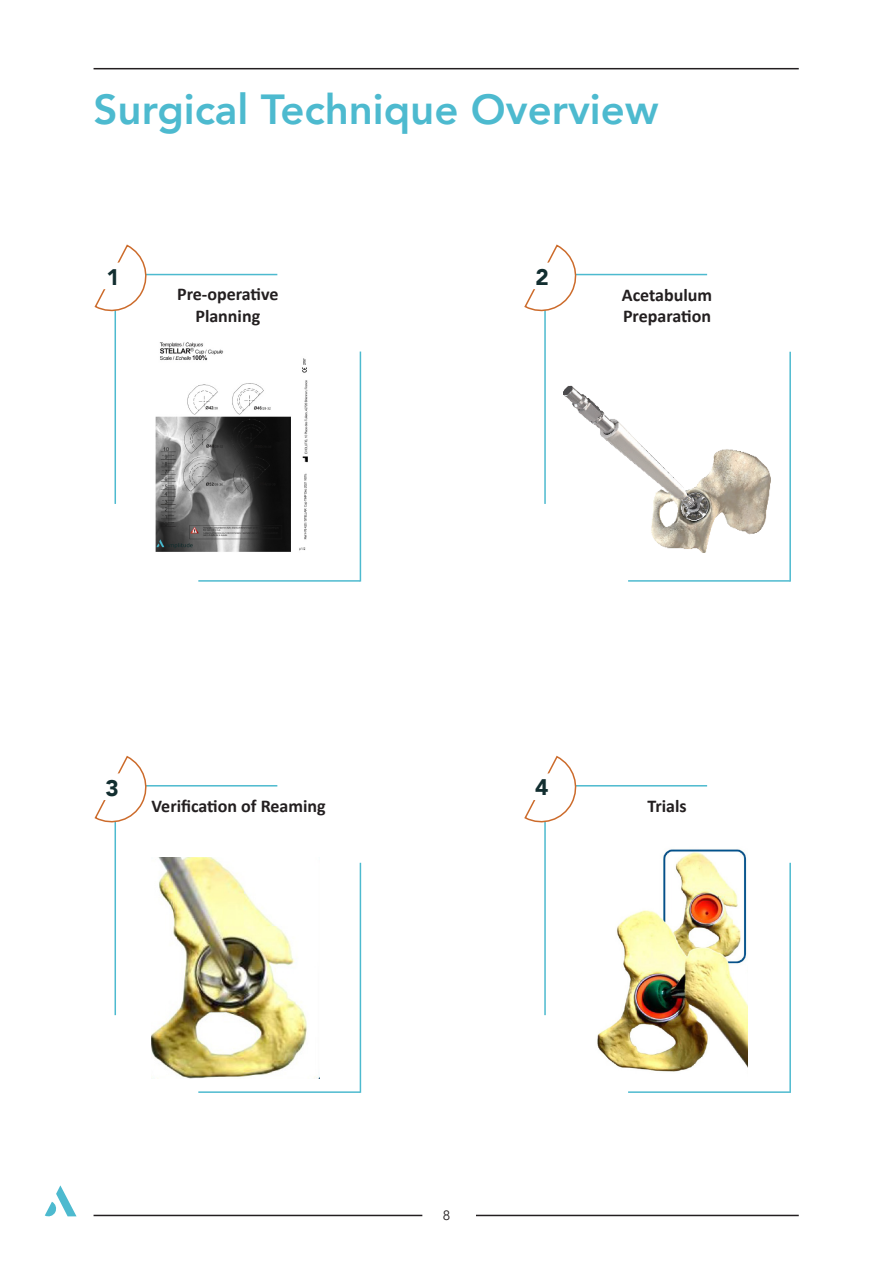
<style>
.page{position:relative;width:893px;height:1263px;background:#fff}
.page>*{position:absolute;margin:0;border:0;box-sizing:border-box;transform-origin:0 0}
.Titre_Surgical_Technique{font:800 42px "Avenir";color:#4dbacf}
.t1{font:900 22.5px "Avenir";color:#122e30}
.t2{font:700 18px/21.6px "Calibri";color:#231f20;text-align:center}
.t3{font:13.5px "Avenir";color:#231f20}
</style>
<div class="page">
<hr style="left:116px;top:274px;width:161px;height:1px;background:#4dbacf">
<hr style="left:115px;top:276px;width:1px;height:228px;background:#4dbacf">
<svg style="left:94px;top:244px;width:59px;height:71px"></svg>
<div style="left:99px;top:263px;width:27px;height:26px;background:#fff"></div>
<hr style="left:198px;top:580px;width:162px;height:2px;background:#4dbacf">
<hr style="left:360px;top:351px;width:1px;height:230px;background:#4dbacf">
<hr style="left:545px;top:274px;width:162px;height:1px;background:#4dbacf">
<hr style="left:544px;top:276px;width:2px;height:228px;background:#4dbacf">
<svg style="left:523px;top:244px;width:59px;height:71px"></svg>
<div style="left:528px;top:263px;width:28px;height:26px;background:#fff"></div>
<hr style="left:628px;top:580px;width:162px;height:2px;background:#4dbacf">
<hr style="left:789px;top:352px;width:2px;height:230px;background:#4dbacf">
<hr style="left:116px;top:785px;width:161px;height:1px;background:#4dbacf">
<hr style="left:115px;top:787px;width:1px;height:228px;background:#4dbacf">
<svg style="left:94px;top:756px;width:59px;height:70px"></svg>
<div style="left:99px;top:773px;width:28px;height:27px;background:#fff"></div>
<hr style="left:198px;top:1091px;width:162px;height:2px;background:#4dbacf">
<hr style="left:360px;top:863px;width:1px;height:230px;background:#4dbacf">
<hr style="left:545px;top:785px;width:162px;height:1px;background:#4dbacf">
<hr style="left:544px;top:787px;width:2px;height:228px;background:#4dbacf">
<svg style="left:524px;top:755px;width:58px;height:71px"></svg>
<div style="left:529px;top:773px;width:27px;height:27px;background:#fff"></div>
<hr style="left:628px;top:1091px;width:162px;height:2px;background:#4dbacf">
<hr style="left:789px;top:863px;width:2px;height:230px;background:#4dbacf">
<svg style="left:45px;top:1185px;width:32px;height:32px"></svg>
<hr style="left:94px;top:1215px;width:328px;height:1px;background:#231f20">
<hr style="left:476px;top:1215px;width:323px;height:1px;background:#231f20">
<hr style="left:94px;top:68px;width:705px;height:1px;background:#231f20">
<img style="left:564px;top:386px;width:206px;height:166px">
<img style="left:151px;top:857px;width:169px;height:221px">
<img style="left:155px;top:342px;width:153px;height:210px">
<img style="left:597px;top:849px;width:151px;height:223px">
<p class="Titre_Surgical_Technique" style="left:94px;top:76px;width:566px">Surgical Technique Overview</p>
<p class="t1" style="left:106px;top:258px;width:15px">1</p>
<p class="t1" style="left:536px;top:258px;width:15px">2</p>
<p class="t2" style="left:177px;top:283px;width:103px">Pre-operative<br>Planning</p>
<p class="t2" style="left:622px;top:283px;width:92px;text-align:left">Acetabulum<br>Preparation</p>
<p class="t1" style="left:105px;top:768px;width:15px">3</p>
<p class="t1" style="left:535px;top:767px;width:15px">4</p>
<p class="t2" style="left:152px;top:795px;width:176px">Verification of Reaming</p>
<p class="t2" style="left:647px;top:795px;width:41px">Trials</p>
<p class="t3" style="left:443px;top:1207px;width:9px">8</p>
</div>
